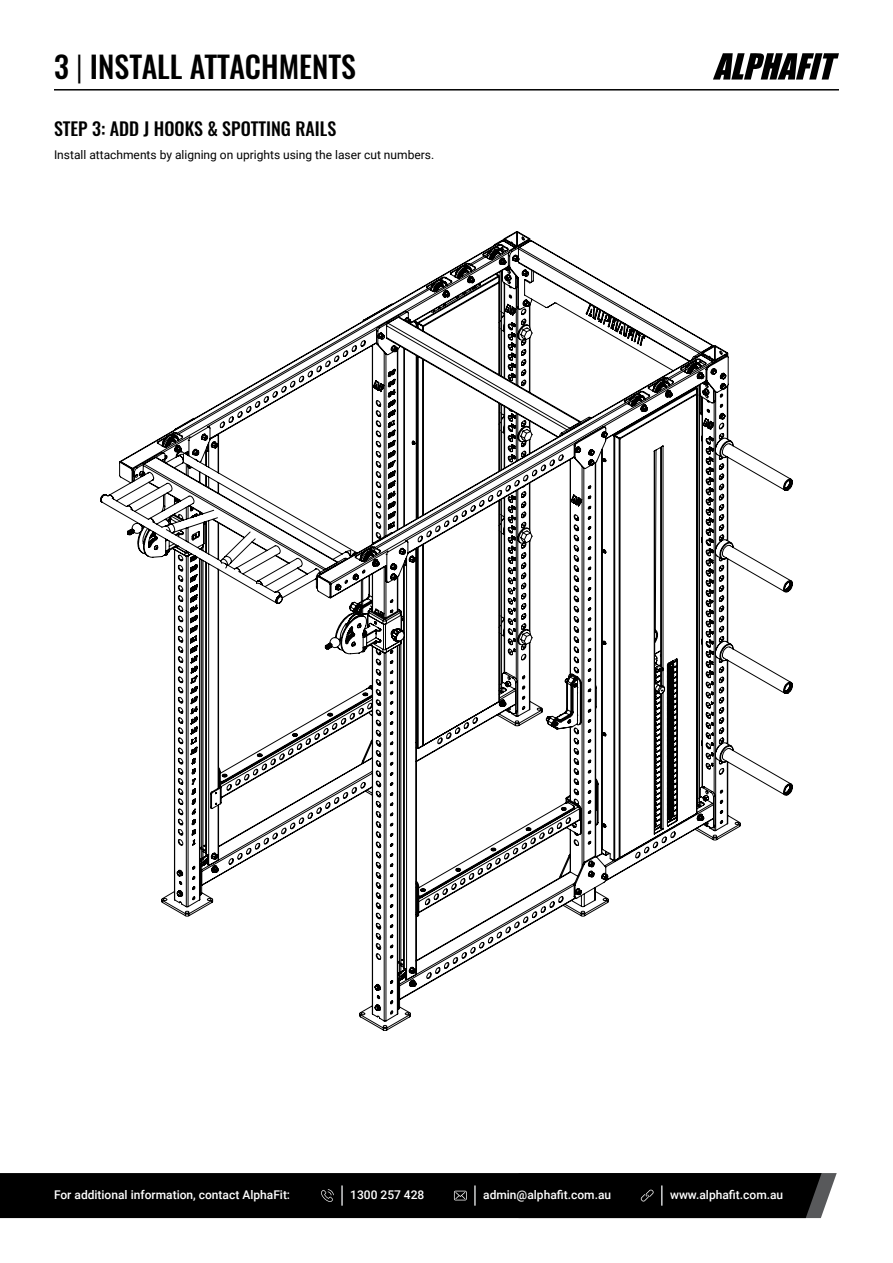
<style>
.page{position:relative;width:893px;height:1263px;background:#fff}
.page>*{position:absolute;margin:0;border:0;box-sizing:border-box;transform-origin:0 0}
.t1{font:500 30px "Oswald";color:#000}
.t2{font:500 18px "Oswald";color:#000}
.t3{font:500 12px "Roboto";color:#fff}
.t4{font:12px "Roboto";color:#000}
.s1{font-weight:300}
</style>
<div class="page">
<svg style="left:713px;top:53px;width:126px;height:27px"></svg>
<hr style="left:54px;top:89px;width:785px;height:2px;background:#000">
<svg style="left:100px;top:231px;width:693px;height:800px"></svg>
<div style="left:0;top:1173px;width:837px;height:45px;background:#000"></div>
<h1 class="t1" style="left:54px;top:51px;width:304px">3 <span class="s1">|</span> INSTALL ATTACHMENTS</h1>
<h2 class="t2" style="left:54px;top:119px;width:284px">STEP 3: ADD J HOOKS &amp; SPOTTING RAILS</h2>
<p class="t4" style="left:54px;top:146px;width:382px">Install attachments by aligning on uprights using the laser cut numbers.</p>
<p class="t3" style="left:54px;top:1186px;width:238px">For additional information, contact AlphaFit:</p>
<p class="t3" style="left:350px;top:1186px;width:76px">1300 257 428</p>
<p class="t3" style="left:483px;top:1186px;width:130px">admin@alphafit.com.au</p>
<p class="t3" style="left:670px;top:1186px;width:115px">www.alphafit.com.au</p>
</div>
